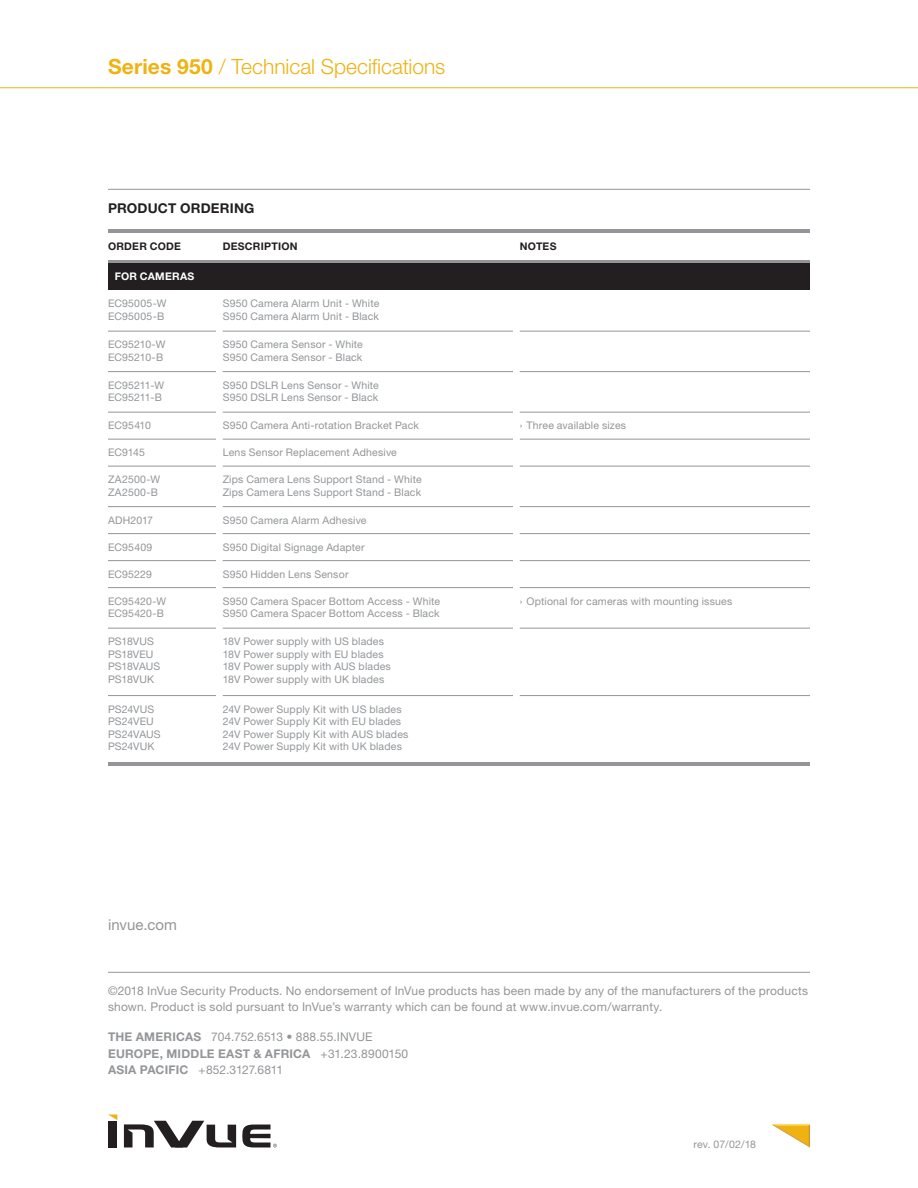
<style>
.page{position:relative;width:918px;height:1188px;background:#fff}
.page>*{position:absolute;margin:0;border:0;box-sizing:border-box;transform-origin:0 0}
.t1{font:300 21px "Helvetica Neue";color:#efb211}
.t2{font:15px "Helvetica Neue";letter-spacing:.005em;color:#939598}
.t3{font:700 13.5px "Helvetica Neue";letter-spacing:.015em;color:#231f20}
.t4{font:12px/16.5px "Helvetica Neue";letter-spacing:.015em;color:#939598}
.t5{font:700 12px "Helvetica Neue";letter-spacing:.02em;color:#939598}
.t6{font:12px "Helvetica Neue";letter-spacing:-.015em;color:#939598}
.Table-order_code___d{font:10.5px "Helvetica Neue";letter-spacing:.02em;color:#939598}
.t7{font:700 10.5px "Helvetica Neue";letter-spacing:.025em;color:#231f20}
.Table-order_code___d-2{font:10.5px "Helvetica Neue";letter-spacing:-.005em;color:#939598}
.t8{font:700 10.5px "Helvetica Neue";letter-spacing:.025em;color:#fff}
.s1{font-weight:700}
.s2{font-weight:400}
</style>
<div class="page">
<div style="left:109px;top:1121px;width:8px;height:26px;background:#231f20"></div>
<svg style="left:124px;top:1121px;width:112px;height:26px"></svg>
<svg style="left:109px;top:1115px;width:8px;height:5px"></svg>
<svg style="left:242px;top:1125px;width:35px;height:23px"></svg>
<svg style="left:772px;top:1125px;width:38px;height:23px"></svg>
<hr style="left:0;top:87px;width:918px;height:1px;background:#efb211">
<hr style="left:108px;top:189px;width:702px;height:1px;background:#939598">
<hr style="left:108px;top:972px;width:702px;height:1px;background:#939598">
<hr style="left:108px;top:331px;width:108px;height:1px;background:#939598">
<hr style="left:223px;top:331px;width:290px;height:1px;background:#939598">
<hr style="left:520px;top:331px;width:290px;height:1px;background:#939598">
<hr style="left:108px;top:371px;width:108px;height:1px;background:#939598">
<hr style="left:223px;top:371px;width:290px;height:1px;background:#939598">
<hr style="left:520px;top:371px;width:290px;height:1px;background:#939598">
<hr style="left:108px;top:412px;width:108px;height:1px;background:#939598">
<hr style="left:223px;top:412px;width:290px;height:1px;background:#939598">
<hr style="left:520px;top:412px;width:290px;height:1px;background:#939598">
<hr style="left:108px;top:439px;width:108px;height:1px;background:#939598">
<hr style="left:223px;top:439px;width:290px;height:1px;background:#939598">
<hr style="left:520px;top:439px;width:290px;height:1px;background:#939598">
<hr style="left:108px;top:466px;width:108px;height:1px;background:#939598">
<hr style="left:223px;top:466px;width:290px;height:1px;background:#939598">
<hr style="left:520px;top:466px;width:290px;height:1px;background:#939598">
<hr style="left:108px;top:506px;width:108px;height:1px;background:#939598">
<hr style="left:223px;top:506px;width:290px;height:1px;background:#939598">
<hr style="left:520px;top:506px;width:290px;height:1px;background:#939598">
<hr style="left:108px;top:533px;width:108px;height:1px;background:#939598">
<hr style="left:223px;top:533px;width:290px;height:1px;background:#939598">
<hr style="left:520px;top:533px;width:290px;height:1px;background:#939598">
<hr style="left:108px;top:560px;width:108px;height:1px;background:#939598">
<hr style="left:223px;top:560px;width:290px;height:1px;background:#939598">
<hr style="left:520px;top:560px;width:290px;height:1px;background:#939598">
<hr style="left:108px;top:587px;width:108px;height:1px;background:#939598">
<hr style="left:223px;top:587px;width:290px;height:1px;background:#939598">
<hr style="left:520px;top:587px;width:290px;height:1px;background:#939598">
<hr style="left:108px;top:628px;width:108px;height:1px;background:#939598">
<hr style="left:223px;top:628px;width:290px;height:1px;background:#939598">
<hr style="left:520px;top:628px;width:290px;height:1px;background:#939598">
<hr style="left:108px;top:230px;width:702px;height:3px;background:#939598">
<hr style="left:108px;top:260px;width:702px;height:3px;background:#939598">
<div style="left:108px;top:263px;width:702px;height:27px;background:#231f20"></div>
<hr style="left:108px;top:695px;width:108px;height:1px;background:#939598">
<hr style="left:223px;top:695px;width:290px;height:1px;background:#939598">
<hr style="left:520px;top:695px;width:290px;height:1px;background:#939598">
<hr style="left:108px;top:763px;width:702px;height:3px;background:#939598">
<h1 class="t1" style="left:108px;top:54px;width:339px"><span class="s1">Series 950</span> / Technical Specifications</h1>
<p class="t3" style="left:108px;top:200px;width:148px">PRODUCT ORDERING</p>
<p class="t7" style="left:108px;top:240px;width:75px">ORDER CODE</p>
<p class="t7" style="left:223px;top:240px;width:76px">DESCRIPTION</p>
<p class="t7" style="left:520px;top:240px;width:38px">NOTES</p>
<p class="t8" style="left:115px;top:270px;width:81px">FOR CAMERAS</p>
<p class="Table-order_code___d" style="left:108px;top:297px;width:60px">EC95005-W</p>
<p class="Table-order_code___d" style="left:108px;top:310px;width:58px">EC95005-B</p>
<p class="Table-order_code___d" style="left:223px;top:297px;width:158px">S950 Camera Alarm Unit - White</p>
<p class="Table-order_code___d" style="left:223px;top:310px;width:158px">S950 Camera Alarm Unit - Black</p>
<p class="Table-order_code___d" style="left:108px;top:338px;width:59px">EC95210-W</p>
<p class="Table-order_code___d" style="left:108px;top:351px;width:57px">EC95210-B</p>
<p class="Table-order_code___d" style="left:223px;top:338px;width:142px">S950 Camera Sensor - White</p>
<p class="Table-order_code___d" style="left:223px;top:351px;width:141px">S950 Camera Sensor - Black</p>
<p class="Table-order_code___d" style="left:108px;top:379px;width:58px">EC95211-W</p>
<p class="Table-order_code___d" style="left:108px;top:391px;width:55px">EC95211-B</p>
<p class="Table-order_code___d" style="left:223px;top:379px;width:158px">S950 DSLR Lens Sensor - White</p>
<p class="Table-order_code___d" style="left:223px;top:391px;width:157px">S950 DSLR Lens Sensor - Black</p>
<p class="Table-order_code___d" style="left:108px;top:419px;width:45px">EC95410</p>
<p class="Table-order_code___d" style="left:223px;top:419px;width:198px">S950 Camera Anti-rotation Bracket Pack</p>
<p class="Table-order_code___d" style="left:520px;top:419px;width:108px">› Three available sizes</p>
<p class="Table-order_code___d" style="left:108px;top:446px;width:39px">EC9145</p>
<p class="Table-order_code___d" style="left:223px;top:446px;width:176px">Lens Sensor Replacement Adhesive</p>
<p class="Table-order_code___d" style="left:108px;top:473px;width:54px">ZA2500-W</p>
<p class="Table-order_code___d" style="left:108px;top:486px;width:52px">ZA2500-B</p>
<p class="Table-order_code___d" style="left:108px;top:514px;width:47px">ADH2017</p>
<p class="Table-order_code___d" style="left:108px;top:541px;width:46px">EC95409</p>
<p class="Table-order_code___d" style="left:108px;top:568px;width:45px">EC95229</p>
<p class="Table-order_code___d" style="left:223px;top:473px;width:200px">Zips Camera Lens Support Stand - White</p>
<p class="Table-order_code___d" style="left:223px;top:486px;width:200px">Zips Camera Lens Support Stand - Black</p>
<p class="Table-order_code___d" style="left:223px;top:514px;width:145px">S950 Camera Alarm Adhesive</p>
<p class="Table-order_code___d" style="left:223px;top:541px;width:143px">S950 Digital Signage Adapter</p>
<p class="Table-order_code___d" style="left:223px;top:568px;width:127px">S950 Hidden Lens Sensor</p>
<p class="Table-order_code___d" style="left:108px;top:595px;width:60px">EC95420-W</p>
<p class="Table-order_code___d" style="left:108px;top:607px;width:57px">EC95420-B</p>
<p class="Table-order_code___d" style="left:223px;top:595px;width:219px">S950 Camera Spacer Bottom Access - White</p>
<p class="Table-order_code___d" style="left:223px;top:607px;width:218px">S950 Camera Spacer Bottom Access - Black</p>
<p class="Table-order_code___d" style="left:520px;top:595px;width:214px">› Optional for cameras with mounting issues</p>
<p class="Table-order_code___d" style="left:108px;top:635px;width:48px">PS18VUS</p>
<p class="Table-order_code___d" style="left:108px;top:648px;width:47px">PS18VEU</p>
<p class="Table-order_code___d-2" style="left:108px;top:660px;width:54px">PS18VAUS</p>
<p class="Table-order_code___d" style="left:108px;top:673px;width:48px">PS18VUK</p>
<p class="Table-order_code___d" style="left:223px;top:635px;width:163px">18V Power supply with US blades</p>
<p class="Table-order_code___d" style="left:223px;top:648px;width:162px">18V Power supply with EU blades</p>
<p class="Table-order_code___d" style="left:223px;top:660px;width:170px">18V Power supply with AUS blades</p>
<p class="Table-order_code___d" style="left:223px;top:673px;width:163px">18V Power supply with UK blades</p>
<p class="Table-order_code___d" style="left:108px;top:703px;width:48px">PS24VUS</p>
<p class="Table-order_code___d" style="left:108px;top:715px;width:47px">PS24VEU</p>
<p class="Table-order_code___d-2" style="left:108px;top:728px;width:54px">PS24VAUS</p>
<p class="Table-order_code___d" style="left:108px;top:740px;width:48px">PS24VUK</p>
<p class="Table-order_code___d" style="left:223px;top:703px;width:180px">24V Power Supply Kit with US blades</p>
<p class="Table-order_code___d" style="left:223px;top:715px;width:180px">24V Power Supply Kit with EU blades</p>
<p class="Table-order_code___d" style="left:223px;top:728px;width:187px">24V Power Supply Kit with AUS blades</p>
<p class="Table-order_code___d" style="left:223px;top:740px;width:181px">24V Power Supply Kit with UK blades</p>
<p class="t2" style="left:108px;top:916px;width:71px">invue.com</p>
<p class="t4" style="left:108px;top:982px;width:702px">©2018 InVue Security Products. No endorsement of InVue products has been made by any of the manufacturers of the products shown. Product is sold pursuant to InVue’s warranty which can be found at www.invue.com/warranty.</p>
<p class="t4" style="left:108px;top:1029px;width:266px"><span class="s1">THE AMERICAS</span> 704.752.6513 • 888.55.INVUE</p>
<p class="t5" style="left:108px;top:1046px;width:302px">EUROPE, MIDDLE EAST &amp; AFRICA <span class="s2">+31.23.8900150</span></p>
<p class="t6" style="left:108px;top:1063px;width:177px"><span class="s1">ASIA PACIFIC</span> +852.3127.6811</p>
<p class="Table-order_code___d" style="left:694px;top:1138px;width:64px">rev. 07/02/18</p>
</div>
